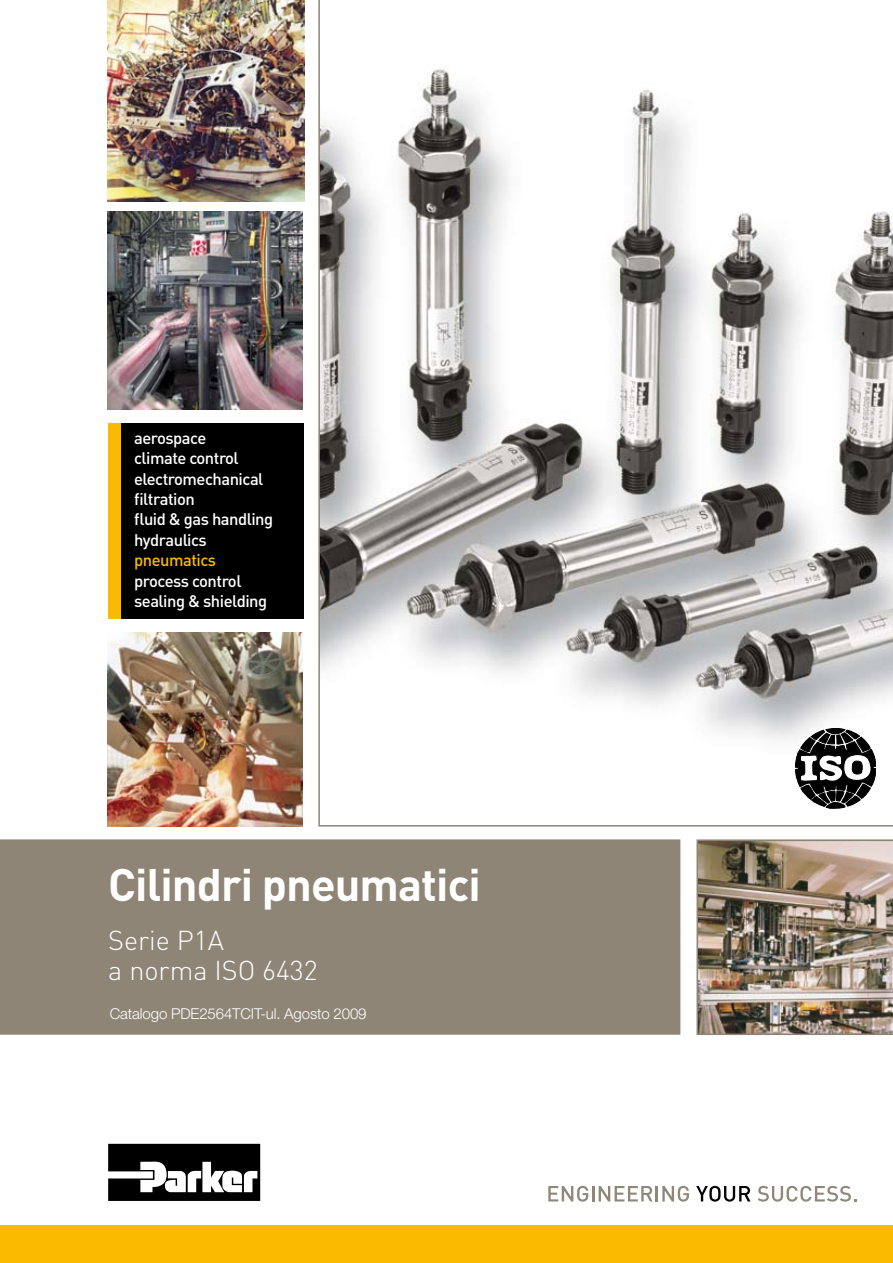
<style>
.page{position:relative;width:893px;height:1263px;background:#fff}
.page>*{position:absolute;margin:0;border:0;box-sizing:border-box;transform-origin:0 0}
.t1{font:700 45px "DINOT";letter-spacing:-.02em;color:#fff}
.t2{font:300 27px/30px "DINOT";color:#fff}
.t3{font:500 16.5px/20.4px "DINOT";letter-spacing:-.03em;color:#fff}
.t4{font:500 16.5px "DINOT";letter-spacing:-.03em;color:#faba00}
.t5{font:300 15px "Helvetica Neue LT Std";letter-spacing:-.01em;color:#fff}
</style>
<div class="page">
<svg style="left:318px;top:0;width:575px;height:826px"></svg>
<div style="left:1px;top:840px;width:679px;height:194px;background:#8e8576"></div>
<div style="left:0;top:839px;width:680px;height:196px;border:2px solid #8e8576"></div>
<svg style="left:108px;top:1144px;width:152px;height:57px"></svg>
<svg style="left:548px;top:1186px;width:141px;height:15px"></svg>
<svg style="left:696px;top:1186px;width:54px;height:15px"></svg>
<svg style="left:758px;top:1186px;width:99px;height:15px"></svg>
<div style="left:108px;top:423px;width:196px;height:196px;background:#000"></div>
<div style="left:108px;top:423px;width:12px;height:196px;background:#faba00"></div>
<div style="left:0;top:1225px;width:893px;height:38px;background:#faba00"></div>
<img style="left:108px;top:632px;width:195px;height:194px">
<img style="left:108px;top:211px;width:195px;height:199px">
<img style="left:108px;top:0;width:196px;height:201px">
<svg style="left:795px;top:728px;width:81px;height:80px"></svg>
<img style="left:696px;top:839px;width:197px;height:196px">
<p class="t3" style="left:134px;top:427px;width:141px">aerospace<br>climate control electromechanical filtration<br>fluid &amp; gas handling hydraulics</p>
<p class="t4" style="left:134px;top:549px;width:84px">pneumatics</p>
<p class="t3" style="left:134px;top:570px;width:135px">process control sealing &amp; shielding</p>
<h1 class="t1" style="left:108px;top:854px;width:374px">Cilindri pneumatici</h1>
<h2 class="t2" style="left:108px;top:924px;width:211px">Serie P1A<br>a norma ISO 6432</h2>
<p class="t5" style="left:110px;top:1005px;width:258px">Catalogo PDE2564TCIT-ul. Agosto 2009</p>
</div>
